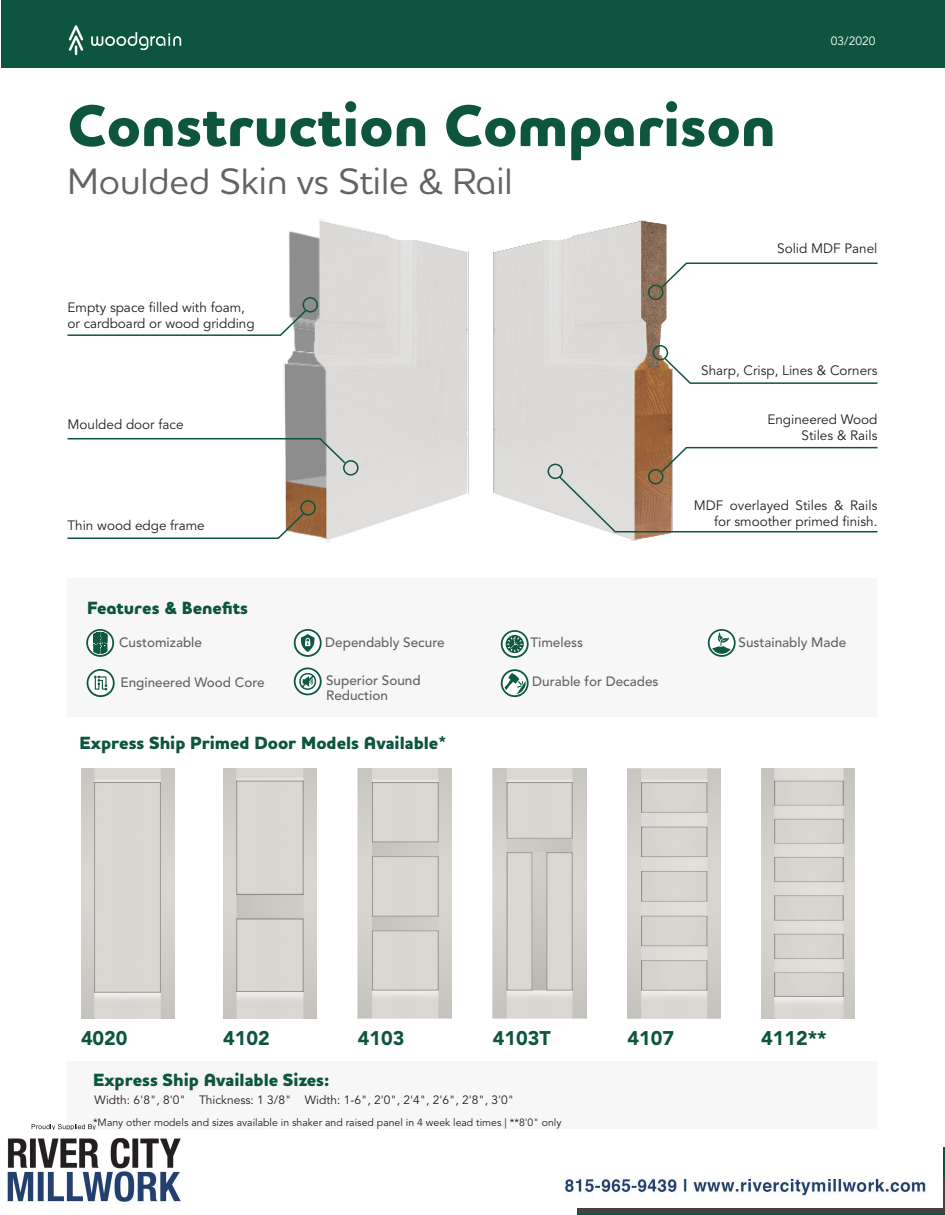
<style>
.page{position:relative;width:945px;height:1215px;background:#fff}
.page>*{position:absolute;margin:0;border:0;box-sizing:border-box;transform-origin:0 0}
.t1{font:800 60px "Houschka Pro";color:#0d553f}
.t2{font:500 37.5px "Houschka Pro";color:#636366}
.t3{font:900 19.65px "Avenir LT Std";color:#0d553f}
.SectionSubhead{font:800 18px "Houschka Pro";color:#0d553f}
.t4{font:13.5px/16.2px "Avenir LT Std";color:#231f20;text-align:right}
.t5{font:500 13.5px/15px "Avenir LT Std";color:#636366}
.t6{font:12px "Avenir LT Std";color:#231f20}
.t7{font:12px "Avenir LT Std";color:#fff}
.t8{font:10.5px "Avenir LT Std";color:#231f20}
</style>
<div class="page">
<div style="left:68px;top:579px;width:810px;height:138px;background:#f7f7f8"></div>
<div style="left:68px;top:1062px;width:810px;height:87px;background:#f7f7f8"></div>
<img style="left:493px;top:220px;width:180px;height:321px">
<img style="left:641px;top:221px;width:26px;height:145px">
<img style="left:283px;top:219px;width:186px;height:323px">
<div style="left:648px;top:285px;width:15px;height:15px;border:2px solid #0d553f;border-radius:50%"></div>
<svg style="left:660px;top:262px;width:218px;height:27px"></svg>
<div style="left:343px;top:460px;width:16px;height:16px;border:2px solid #0d553f;border-radius:50%"></div>
<svg style="left:67px;top:437px;width:280px;height:28px"></svg>
<div style="left:548px;top:464px;width:15px;height:15px;border:2px solid #0d553f;border-radius:50%"></div>
<svg style="left:557px;top:446px;width:321px;height:87px"></svg>
<div style="left:300px;top:500px;width:16px;height:16px;border:2px solid #0d553f;border-radius:50%"></div>
<svg style="left:67px;top:512px;width:238px;height:28px"></svg>
<div style="left:653px;top:345px;width:15px;height:15px;border:2px solid #0d553f;border-radius:50%"></div>
<svg style="left:663px;top:357px;width:215px;height:28px"></svg>
<div style="left:303px;top:297px;width:15px;height:16px;border:2px solid #0d553f;border-radius:50%"></div>
<svg style="left:67px;top:309px;width:241px;height:28px"></svg>
<img style="left:81px;top:768px;width:94px;height:251px">
<img style="left:223px;top:768px;width:94px;height:251px">
<img style="left:358px;top:768px;width:93px;height:251px">
<img style="left:493px;top:768px;width:93px;height:251px">
<img style="left:627px;top:768px;width:94px;height:251px">
<img style="left:761px;top:768px;width:94px;height:251px">
<div style="left:1px;top:0;width:944px;height:68px;background:#0d553f"></div>
<svg style="left:91px;top:32px;width:90px;height:18px"></svg>
<svg style="left:69px;top:25px;width:14px;height:30px"></svg>
<svg style="left:87px;top:669px;width:28px;height:28px"></svg>
<svg style="left:708px;top:629px;width:28px;height:28px"></svg>
<svg style="left:294px;top:629px;width:28px;height:28px"></svg>
<svg style="left:294px;top:668px;width:28px;height:27px"></svg>
<svg style="left:501px;top:669px;width:28px;height:28px"></svg>
<svg style="left:501px;top:630px;width:28px;height:28px"></svg>
<svg style="left:86px;top:629px;width:28px;height:28px"></svg>
<div style="left:12px;top:1177px;width:933px;height:37px;background:#424243"></div>
<svg style="left:31px;top:1124px;width:65px;height:6px"></svg>
<img style="left:7px;top:1138px;width:570px;height:76px">
<img style="left:262px;top:1138px;width:680px;height:70px">
<p class="t1" style="left:68px;top:86px;width:710px">Construction Comparison</p>
<p class="t2" style="left:68px;top:157px;width:447px">Moulded Skin vs Stile &amp; Rail</p>
<p class="t7" style="left:831px;top:34px;width:46px">03/2020</p>
<p class="t4" style="left:68px;top:300px;width:189px;text-align:left">Empty space filled with foam, or cardboard or wood gridding</p>
<p class="t4" style="left:68px;top:417px;width:118px">Moulded door face</p>
<p class="t4" style="left:68px;top:518px;width:139px">Thin wood edge frame</p>
<p class="SectionSubhead" style="left:87px;top:596px;width:163px">Features &amp; Benefits</p>
<p class="t4" style="left:777px;top:241px;width:102px">Solid MDF Panel</p>
<p class="t4" style="left:701px;top:362px;width:178px">Sharp, Crisp, Lines &amp; Corners</p>
<p class="t4" style="left:767px;top:412px;width:112px">Engineered Wood</p>
<p class="t4" style="left:802px;top:428px;width:77px">Stiles &amp; Rails</p>
<p class="t4" style="left:694px;top:497px;width:185px">MDF overlayed Stiles &amp; Rails for smoother primed finish.</p>
<p class="t5" style="left:119px;top:635px;width:85px">Customizable</p>
<p class="t5" style="left:325px;top:635px;width:121px">Dependably Secure</p>
<p class="t5" style="left:530px;top:635px;width:54px">Timeless</p>
<p class="t5" style="left:739px;top:635px;width:109px">Sustainably Made</p>
<p class="t5" style="left:121px;top:675px;width:146px">Engineered Wood Core</p>
<p class="t5" style="left:326px;top:673px;width:96px">Superior Sound<br>Reduction</p>
<p class="t5" style="left:532px;top:675px;width:128px">Durable for Decades</p>
<p class="SectionSubhead" style="left:80px;top:731px;width:368px">Express Ship Primed Door Models Available*</p>
<p class="t3" style="left:81px;top:1026px;width:48px">4020</p>
<p class="t3" style="left:223px;top:1026px;width:48px">4102</p>
<p class="t3" style="left:358px;top:1026px;width:48px">4103</p>
<p class="t3" style="left:493px;top:1026px;width:59px">4103T</p>
<p class="t3" style="left:627px;top:1026px;width:48px">4107</p>
<p class="t3" style="left:761px;top:1026px;width:67px">4112**</p>
<p class="SectionSubhead" style="left:93px;top:1068px;width:238px">Express Ship Available Sizes:</p>
<p class="t6" style="left:94px;top:1093px;width:421px">Width: 6'8", 8'0" Thickness: 1 3/8" Width: 1-6", 2'0", 2'4", 2'6", 2'8", 3'0"</p>
<p class="t8" style="left:93px;top:1116px;width:470px">*Many other models and sizes available in shaker and raised panel in 4 week lead times | **8'0" only</p>
</div>
